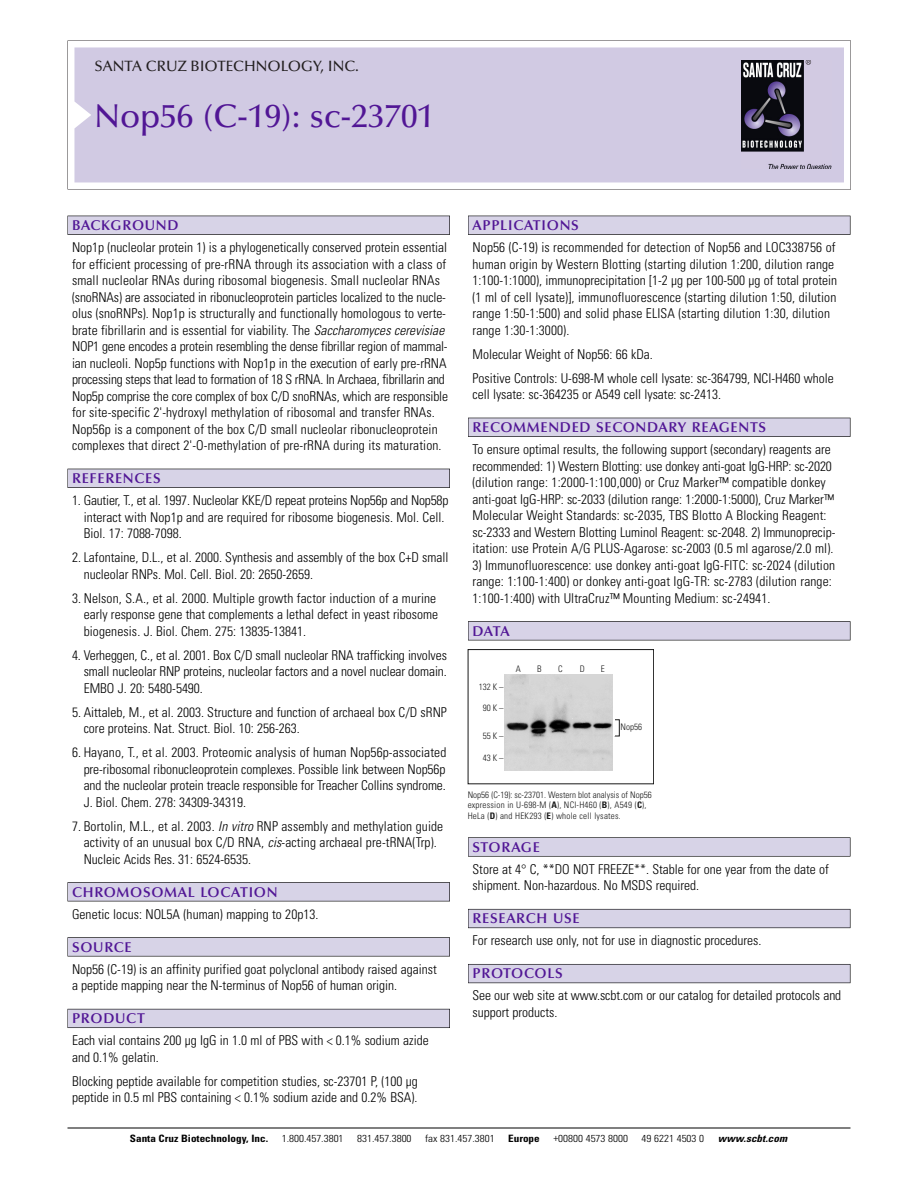
<style>
.page{position:relative;width:918px;height:1188px;background:#fff}
.page>*{position:absolute;margin:0;border:0;box-sizing:border-box;transform-origin:0 0}
.t1{font:500 33px "Optima";color:#511695}
.t2{font:500 15px "Optima";color:#231f20}
.t3{font:600 14.25px "Optima";letter-spacing:.05em;color:#511695}
.t4{font:300 condensed 13.5px/16.5px "Univers";color:#000}
.t5{font:300 condensed 10.2px "Univers";color:#000;scale:1.1 1}
.t6{font:700 condensed 10.2px "Univers";color:#000;scale:1.1 1}
.t7{font:italic 700 condensed 10.2px "Univers";letter-spacing:.005em;color:#000;scale:1.1 1}
.t8{font:9px/10.5px "Univers Condensed Light+UNONQY";letter-spacing:.025em;color:#191919}
.s1{font-style:italic}
.s2{font-family:"Univers Condensed Bold+FLCXOA"}
</style>
<div class="page">
<svg style="left:68px;top:40px;width:783px;height:149px"></svg>
<div style="left:74px;top:47px;width:770px;height:135px;background:#d1cae3"></div>
<img style="left:741px;top:60px;width:90px;height:108px">
<div style="left:68px;top:216px;width:382px;height:19px;background:#525155"></div>
<div style="left:68px;top:216px;width:381px;height:18px;background:#d7d3e7"></div>
<div style="left:68px;top:469px;width:382px;height:19px;background:#515055"></div>
<div style="left:68px;top:469px;width:381px;height:18px;background:#d7d3e7"></div>
<div style="left:68px;top:882px;width:382px;height:19px;background:#545357"></div>
<div style="left:68px;top:883px;width:381px;height:18px;background:#d7d3e7"></div>
<div style="left:68px;top:937px;width:382px;height:19px;background:#575759"></div>
<div style="left:68px;top:938px;width:381px;height:18px;background:#d7d3e7"></div>
<div style="left:68px;top:1009px;width:382px;height:19px;background:#5b5a62"></div>
<div style="left:68px;top:1009px;width:381px;height:18px;background:#d7d3e7"></div>
<div style="left:468px;top:216px;width:382px;height:19px;background:#525155"></div>
<div style="left:468px;top:216px;width:382px;height:18px;background:#d7d3e7"></div>
<div style="left:468px;top:418px;width:382px;height:19px;background:#515055"></div>
<div style="left:468px;top:418px;width:382px;height:18px;background:#d7d3e7"></div>
<div style="left:468px;top:621px;width:382px;height:19px;background:#545357"></div>
<div style="left:468px;top:622px;width:382px;height:18px;background:#d7d3e7"></div>
<div style="left:468px;top:837px;width:382px;height:20px;background:#666667"></div>
<div style="left:468px;top:838px;width:382px;height:18px;background:#d7d3e7"></div>
<div style="left:468px;top:909px;width:382px;height:19px;background:#66646d"></div>
<div style="left:468px;top:910px;width:382px;height:18px;background:#d7d3e7"></div>
<div style="left:468px;top:964px;width:382px;height:19px;background:#5b5961"></div>
<div style="left:468px;top:965px;width:382px;height:18px;background:#d7d3e7"></div>
<hr style="left:68px;top:1128px;width:782px;height:1px;background:#000">
<div style="left:468px;top:649px;width:186px;height:135px;border:1px solid #191919"></div>
<img style="left:505px;top:675px;width:108px;height:95px">
<p class="t2" style="left:94px;top:61px;width:266px">SANTA CRUZ BIOTECHNOLOGY, INC.</p>
<h1 class="t1" style="left:94px;top:103px;width:341px">Nop56 (C-19): sc-23701</h1>
<p class="t3" style="left:72px;top:219px;width:108px">BACKGROUND</p>
<p class="t4" style="left:72px;top:240px;width:378px">Nop1p (nucleolar protein 1) is a phylogenetically conserved protein essential for efficient processing of pre-rRNA through its association with a class of small nucleolar RNAs during ribosomal biogenesis. Small nucleolar RNAs (snoRNAs) are associated in ribonucleoprotein particles localized to the nucle&shy;olus (snoRNPs). Nop1p is structurally and functionally homologous to verte&shy;brate fibrillarin and is essential for viability. The <span class="s1">Saccharomyces cerevisiae </span>NOP1 gene encodes a protein resembling the dense fibrillar region of mammal&shy;ian nucleoli. Nop5p functions with Nop1p in the execution of early pre-rRNA processing steps that lead to formation of 18 S rRNA. In Archaea, fibrillarin and Nop5p comprise the core complex of box C/D snoRNAs, which are responsible for site-specific 2'-hydroxyl methylation of ribosomal and transfer RNAs.<br>Nop56p is a component of the box C/D small nucleolar ribonucleoprotein complexes that direct 2'-O-methylation of pre-rRNA during its maturation.</p>
<p class="t3" style="left:72px;top:473px;width:90px">REFERENCES</p>
<p class="t4" style="left:84px;top:493px;width:366px;text-indent:-12px">1. Gautier, T., et al. 1997. Nucleolar KKE/D repeat proteins Nop56p and Nop58p interact with Nop1p and are required for ribosome biogenesis. Mol. Cell.<br>Biol. 17: 7088-7098.</p>
<p class="t4" style="left:84px;top:550px;width:366px;text-indent:-12px">2. Lafontaine, D.L., et al. 2000. Synthesis and assembly of the box C+D small nucleolar RNPs. Mol. Cell. Biol. 20: 2650-2659.</p>
<p class="t4" style="left:84px;top:591px;width:356px;text-indent:-12px">3. Nelson, S.A., et al. 2000. Multiple growth factor induction of a murine early response gene that complements a lethal defect in yeast ribosome biogenesis. J. Biol. Chem. 275: 13835-13841.</p>
<p class="t4" style="left:84px;top:648px;width:365px;text-align:justify;text-indent:-12px">4. Verheggen, C., et al. 2001. Box C/D small nucleolar RNA trafficking involves small nucleolar RNP proteins, nucleolar factors and a novel nuclear domain.<br>EMBO J. 20: 5480-5490.</p>
<p class="t4" style="left:84px;top:705px;width:365px;text-indent:-12px">5. Aittaleb, M., et al. 2003. Structure and function of archaeal box C/D sRNP core proteins. Nat. Struct. Biol. 10: 256-263.</p>
<p class="t4" style="left:84px;top:745px;width:364px;text-align:justify;text-indent:-12px">6. Hayano, T., et al. 2003. Proteomic analysis of human Nop56p-associated pre-ribosomal ribonucleoprotein complexes. Possible link between Nop56p and the nucleolar protein treacle responsible for Treacher Collins syndrome.<br>J. Biol. Chem. 278: 34309-34319.</p>
<p class="t4" style="left:84px;top:819px;width:361px;text-indent:-12px">7. Bortolin, M.L., et al. 2003. <span class="s1">In vitro</span> RNP assembly and methylation guide activity of an unusual box C/D RNA, <span class="s1">cis</span>-acting archaeal pre-tRNA(Trp).<br>Nucleic Acids Res. 31: 6524-6535.</p>
<p class="t3" style="left:72px;top:886px;width:207px">CHROMOSOMAL LOCATION</p>
<p class="t4" style="left:72px;top:907px;width:248px">Genetic locus: NOL5A (human) mapping to 20p13.</p>
<p class="t3" style="left:72px;top:941px;width:61px">SOURCE</p>
<p class="t4" style="left:72px;top:962px;width:366px">Nop56 (C-19) is an affinity purified goat polyclonal antibody raised against a peptide mapping near the N-terminus of Nop56 of human origin.</p>
<p class="t3" style="left:72px;top:1013px;width:74px">PRODUCT</p>
<p class="t4" style="left:72px;top:1033px;width:358px">Each vial contains 200 µg IgG in 1.0 ml of PBS with &lt; 0.1% sodium azide and 0.1% gelatin.</p>
<p class="t4" style="left:72px;top:1074px;width:347px">Blocking peptide available for competition studies, sc-23701 P, (100 µg peptide in 0.5 ml PBS containing &lt; 0.1% sodium azide and 0.2% BSA).</p>
<p class="t3" style="left:473px;top:219px;width:108px">APPLICATIONS</p>
<p class="t4" style="left:473px;top:240px;width:366px">Nop56 (C-19) is recommended for detection of Nop56 and LOC338756 of human origin by Western Blotting (starting dilution 1:200, dilution range 1:100-1:1000), immunoprecipitation [1-2 µg per 100-500 µg of total protein (1 ml of cell lysate)], immunofluorescence (starting dilution 1:50, dilution range 1:50-1:500) and solid phase ELISA (starting dilution 1:30, dilution range 1:30-1:3000).</p>
<p class="t4" style="left:473px;top:343px;width:363px;line-height:24px">Molecular Weight of Nop56: 66 kDa.<br>Positive Controls: U-698-M whole cell lysate: sc-364799, NCI-H460 whole</p>
<p class="t4" style="left:473px;top:387px;width:250px">cell lysate: sc-364235 or A549 cell lysate: sc-2413.</p>
<p class="t3" style="left:473px;top:422px;width:295px">RECOMMENDED SECONDARY REAGENTS</p>
<p class="t4" style="left:473px;top:442px;width:364px">To ensure optimal results, the following support (secondary) reagents are recommended: 1) Western Blotting: use donkey anti-goat IgG-HRP: sc-2020 (dilution range: 1:2000-1:100,000) or Cruz Marker™ compatible donkey anti-goat IgG-HRP: sc-2033 (dilution range: 1:2000-1:5000), Cruz Marker™ Molecular Weight Standards: sc-2035, TBS Blotto A Blocking Reagent: sc-2333 and Western Blotting Luminol Reagent: sc-2048. 2) Immunoprecip&shy;itation: use Protein A/G PLUS-Agarose: sc-2003 (0.5 ml agarose/2.0 ml).</p>
<p class="t4" style="left:473px;top:558px;width:364px">3) Immunofluorescence: use donkey anti-goat IgG-FITC: sc-2024 (dilution range: 1:100-1:400) or donkey anti-goat IgG-TR: sc-2783 (dilution range:<br>1:100-1:400) with UltraCruz™ Mounting Medium: sc-24941.</p>
<p class="t3" style="left:473px;top:625px;width:39px">DATA</p>
<p class="t8" style="left:479px;top:683px;width:26px">132 K –</p>
<p class="t8" style="left:483px;top:703px;width:22px">90K–</p>
<p class="t8" style="left:483px;top:732px;width:22px">55K–</p>
<p class="t8" style="left:483px;top:754px;width:22px">43K–</p>
<p class="t8" style="left:516px;top:664px;width:7px">A</p>
<p class="t8" style="left:537px;top:664px;width:6px">B</p>
<p class="t8" style="left:558px;top:664px;width:6px">C</p>
<p class="t8" style="left:580px;top:664px;width:7px">D</p>
<p class="t8" style="left:601px;top:664px;width:5px">E</p>
<p class="t8" style="left:621px;top:723px;width:23px">Nop56</p>
<p class="t8" style="left:468px;top:790px;width:186px">Nop56 (C-19): sc-23701. Western blot analysis of Nop56 expression in U-698-M (<span class="s2">A</span>), NCI-H460 (<span class="s2">B</span>), A549 (<span class="s2">C</span>),<br>HeLa (<span class="s2">D</span>) and HEK293 (<span class="s2">E</span>) whole cell lysates.</p>
<p class="t3" style="left:473px;top:841px;width:69px">STORAGE</p>
<p class="t4" style="left:473px;top:862px;width:358px">Store at 4° C, **DO NOT FREEZE**. Stable for one year from the date of shipment. Non-hazardous. No MSDS required.</p>
<p class="t3" style="left:473px;top:913px;width:109px">RESEARCH USE</p>
<p class="t4" style="left:473px;top:934px;width:290px">For research use only, not for use in diagnostic procedures.</p>
<p class="t3" style="left:473px;top:968px;width:92px">PROTOCOLS</p>
<p class="t4" style="left:473px;top:989px;width:370px">See our web site at www.scbt.com or our catalog for detailed protocols and support products.</p>
<p class="t6" style="left:130px;top:1135px;width:127px">Santa Cruz Biotechnology, Inc.</p>
<p class="t5" style="left:282px;top:1135px;width:58px">1.800.457.3801</p>
<p class="t5" style="left:357px;top:1135px;width:51px">831.457.3800</p>
<p class="t5" style="left:425px;top:1135px;width:65px">fax 831.457.3801</p>
<p class="t6" style="left:508px;top:1135px;width:30px">Europe</p>
<p class="t5" style="left:553px;top:1135px;width:69px">+00800 4573 8000</p>
<p class="t5" style="left:642px;top:1135px;width:58px">49 6221 4503 0</p>
<p class="t7" style="left:718px;top:1135px;width:64px">www.scbt.com</p>
</div>
